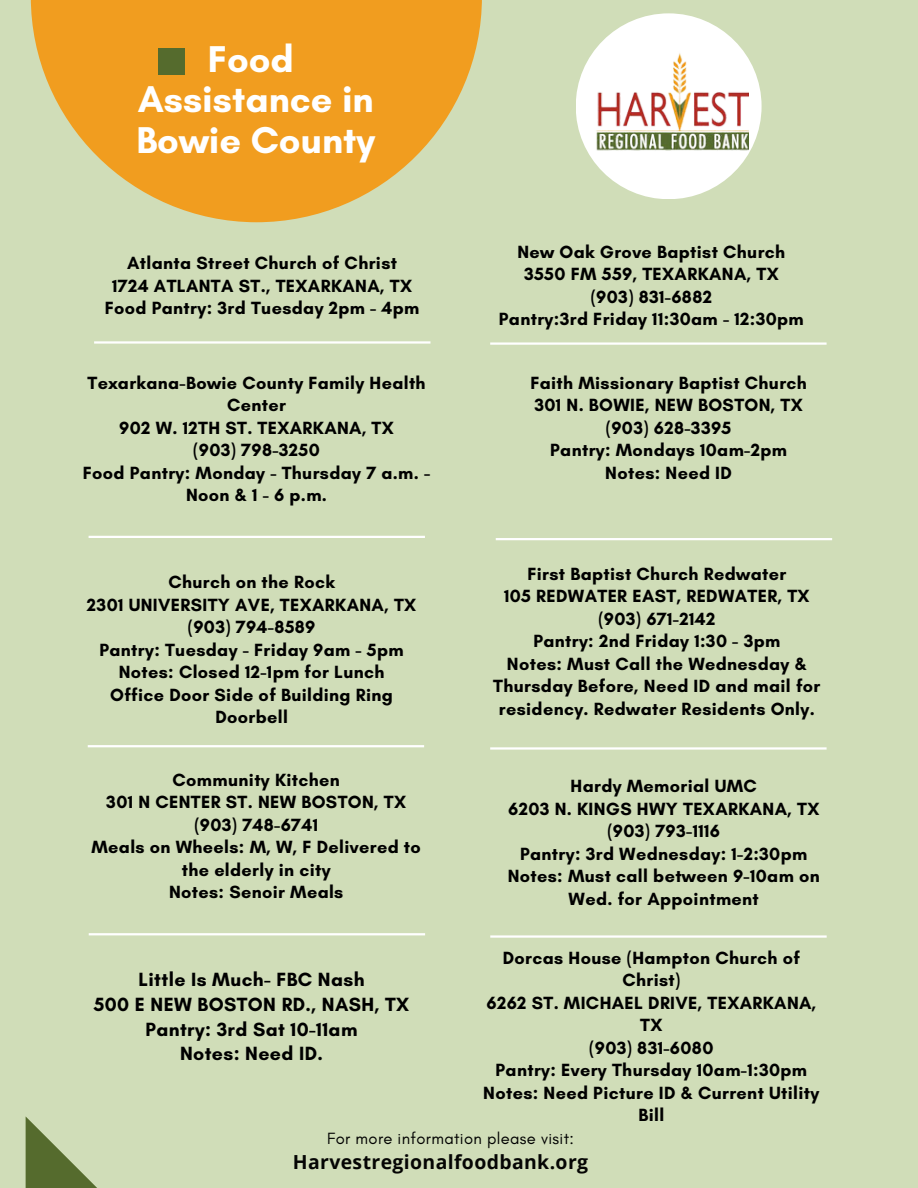
<style>
.page{position:relative;width:918px;height:1188px;background:#d0ddb8}
.page>*{position:absolute;margin:0;border:0;box-sizing:border-box;transform-origin:0 0}
.t1{font:700 37.95px/40.5px "Glacial Indifference";color:#fff;text-align:center}
.t2{font:700 19.5px/24.8px "Glacial Indifference";letter-spacing:.02em;color:#000;text-align:center}
.t3{font:700 19.35px "Open Sans";letter-spacing:.02em;color:#050504}
.t4{font:700 18px/22.5px "Glacial Indifference";letter-spacing:.02em;color:#000;text-align:center}
.t5{font:16.5px "Glacial Indifference";letter-spacing:.02em;color:#000}
</style>
<div class="page">
<svg style="left:31px;top:0;width:451px;height:222px;fill:#f19d1f"></svg>
<div style="left:158px;top:48px;width:27px;height:27px;background:#556b2d"></div>
<svg style="left:26px;top:1117px;width:71px;height:71px"></svg>
<div style="left:576px;top:13px;width:186px;height:186px;background:#fff;border-radius:50%"></div>
<img style="left:589px;top:43px;width:160px;height:115px">
<hr style="left:94px;top:341px;width:337px;height:3px;background:#fff">
<hr style="left:89px;top:536px;width:336px;height:2px;background:#fff">
<hr style="left:490px;top:342px;width:337px;height:3px;background:#fff">
<hr style="left:496px;top:538px;width:336px;height:2px;background:#fff">
<hr style="left:88px;top:745px;width:336px;height:2px;background:#fff">
<hr style="left:490px;top:747px;width:337px;height:3px;background:#fff">
<hr style="left:89px;top:933px;width:336px;height:2px;background:#fff">
<hr style="left:490px;top:935px;width:337px;height:3px;background:#fff">
<h1 class="t1" style="left:136px;top:38px;width:240px">Food<br>Assistance in<br>Bowie County</h1>
<p class="t4" style="left:105px;top:252px;width:316px">Atlanta Street Church of Christ<br>1724 ATLANTA ST., TEXARKANA, TX<br>Food Pantry: 3rd Tuesday 2pm - 4pm</p>
<p class="t4" style="left:83px;top:371px;width:349px">Texarkana-Bowie County Family Health<br>Center<br>902 W. 12TH ST. TEXARKANA, TX<br>(903) 798-3250<br>Food Pantry: Monday - Thursday 7 a.m. -<br>Noon &amp; 1 - 6 p.m.</p>
<p class="t4" style="left:87px;top:571px;width:331px">Church on the Rock<br>2301 UNIVERSITY AVE, TEXARKANA, TX (903) 794-8589<br>Pantry: Tuesday - Friday 9am - 5pm<br>Notes: Closed 12-1pm for Lunch<br>Office Door Side of Building Ring<br>Doorbell</p>
<p class="t4" style="left:92px;top:768px;width:331px">Community Kitchen<br>301 N CENTER ST. NEW BOSTON, TX (903) 748-6741<br>Meals on Wheels: M, W, F Delivered to the elderly in city<br>Notes: Senoir Meals</p>
<p class="t2" style="left:94px;top:967px;width:317px">Little Is Much- FBC Nash<br>500 E NEW BOSTON RD., NASH, TX<br>Pantry: 3rd Sat 10-11am<br>Notes: Need ID.</p>
<p class="t4" style="left:499px;top:240px;width:306px">New Oak Grove Baptist Church<br>3550 FM 559, TEXARKANA, TX<br>(903) 831-6882<br>Pantry:3rd Friday 11:30am - 12:30pm</p>
<p class="t4" style="left:530px;top:371px;width:278px">Faith Missionary Baptist Church<br>301 N. BOWIE, NEW BOSTON, TX (903) 628-3395<br>Pantry: Mondays 10am-2pm<br>Notes: Need ID</p>
<p class="t4" style="left:493px;top:562px;width:329px">First Baptist Church Redwater<br>105 REDWATER EAST, REDWATER, TX (903) 671-2142<br>Pantry: 2nd Friday 1:30 - 3pm<br>Notes: Must Call the Wednesday &amp;<br>Thursday Before, Need ID and mail for residency. Redwater Residents Only.</p>
<p class="t4" style="left:508px;top:775px;width:314px">Hardy Memorial UMC<br>6203 N. KINGS HWY TEXARKANA, TX (903) 793-1116<br>Pantry: 3rd Wednesday: 1-2:30pm<br>Notes: Must call between 9-10am on<br>Wed. for Appointment</p>
<p class="t4" style="left:483px;top:946px;width:338px">Dorcas House (Hampton Church of<br>Christ)<br>6262 ST. MICHAEL DRIVE, TEXARKANA,<br>TX<br>(903) 831-6080<br>Pantry: Every Thursday 10am-1:30pm<br>Notes: Need Picture ID &amp; Current Utility<br>Bill</p>
<p class="t5" style="left:327px;top:1128px;width:248px">For more information please visit:</p>
<p class="t3" style="left:293px;top:1149px;width:297px">Harvestregionalfoodbank.org</p>
</div>
